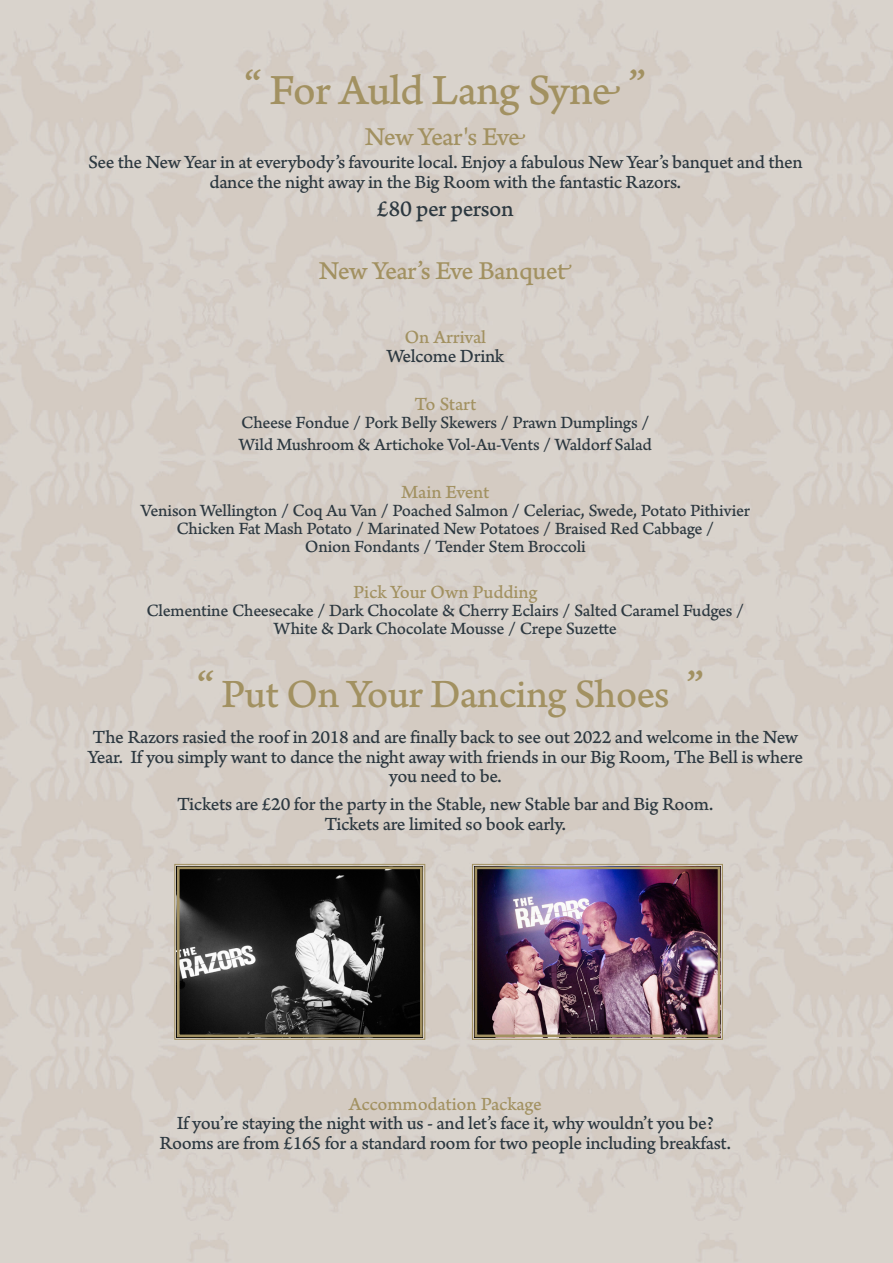
<style>
.page{position:relative;width:893px;height:1263px;background:#fff}
.page>*{position:absolute;margin:0;border:0;box-sizing:border-box;transform-origin:0 0}
.t1{font:45px "Arno Pro Caption";letter-spacing:-.025em;color:#a29161}
.t2{font:42px "Arno Pro Caption";letter-spacing:-.025em;color:#a29161}
.t3{font:27px "Arno Pro Caption";letter-spacing:-.03em;color:#a29161}
.t4{font:24px "Arno Pro Caption";letter-spacing:-.02em;color:#2c3840}
.t5{font:19.5px/19.5px "Arno Pro Caption";letter-spacing:-.02em;color:#2c3840;text-align:center}
.t6{font:19.5px "Arno Pro Caption";letter-spacing:-.01em;color:#a29161}
.t7{font:18px/18px "Arno Pro Caption";letter-spacing:-.02em;color:#2c3840;text-align:center}
.s1{color:#a29161}
</style>
<div class="page">
<svg style="left:174px;top:863px;width:252px;height:177px"></svg>
<div style="left:177px;top:866px;width:246px;height:171px;border:3px solid #a29161"></div>
<img style="left:472px;top:863px;width:251px;height:177px">
<div style="left:475px;top:866px;width:245px;height:171px;border:3px solid #a29161"></div>
<p class="t1" style="left:244px;top:60px;width:20px">“</p>
<p class="t1" style="left:628px;top:60px;width:20px">”</p>
<p class="t1" style="left:269px;top:64px;width:353px">For Auld Lang Syne</p>
<p class="t3" style="left:365px;top:120px;width:163px">New Year's Eve</p>
<p class="t5" style="left:88px;top:153px;width:716px">See the New Year in at everybody’s favourite local. Enjoy a fabulous New Year’s banquet and then dance the night away in the Big Room with the fantastic Razors.</p>
<p class="t4" style="left:377px;top:194px;width:138px">£80 per person</p>
<p class="t3" style="left:319px;top:255px;width:255px">New Year’s Eve Banquet</p>
<p class="t5" style="left:387px;top:328px;width:119px"><span class="s1">On Arrival<br></span>Welcome Drink</p>
<p class="t6" style="left:414px;top:392px;width:63px">To Start</p>
<p class="t7" style="left:241px;top:414px;width:410px">Cheese Fondue / Pork Belly Skewers / Prawn Dumplings /</p>
<p class="t7" style="left:239px;top:436px;width:415px">Wild Mushroom &amp; Artichoke Vol-Au-Vents / Waldorf Salad</p>
<p class="t6" style="left:401px;top:480px;width:90px">Main Event</p>
<p class="t7" style="left:141px;top:502px;width:611px">Venison Wellington / Coq Au Van / Poached Salmon / Celeriac, Swede, Potato Pithivier<br>Chicken Fat Mash Potato / Marinated New Potatoes / Braised Red Cabbage /<br>Onion Fondants / Tender Stem Broccoli</p>
<p class="t6" style="left:353px;top:580px;width:186px">Pick Your Own Pudding</p>
<p class="t7" style="left:146px;top:602px;width:600px">Clementine Cheesecake / Dark Chocolate &amp; Cherry Eclairs / Salted Caramel Fudges /<br>White &amp; Dark Chocolate Mousse / Crepe Suzette</p>
<p class="t1" style="left:197px;top:660px;width:20px">“</p>
<p class="t1" style="left:686px;top:660px;width:20px">”</p>
<p class="t2" style="left:221px;top:669px;width:450px">Put On Your Dancing Shoes</p>
<p class="t5" style="left:88px;top:728px;width:717px">The Razors rasied the roof in 2018 and are finally back to see out 2022 and welcome in the New<br>Year. If you simply want to dance the night away with friends in our Big Room, The Bell is where you need to be.</p>
<p class="t5" style="left:177px;top:795px;width:538px">Tickets are £20 for the party in the Stable, new Stable bar and Big Room.</p>
<p class="t5" style="left:324px;top:815px;width:243px">Tickets are limited so book early.</p>
<p class="t5" style="left:160px;top:1095px;width:573px"><span class="s1">Accommodation Package<br></span>If you’re staying the night with us - and let’s face it, why wouldn’t you be?<br>Rooms are from £165 for a standard room for two people including breakfast.</p>
</div>
